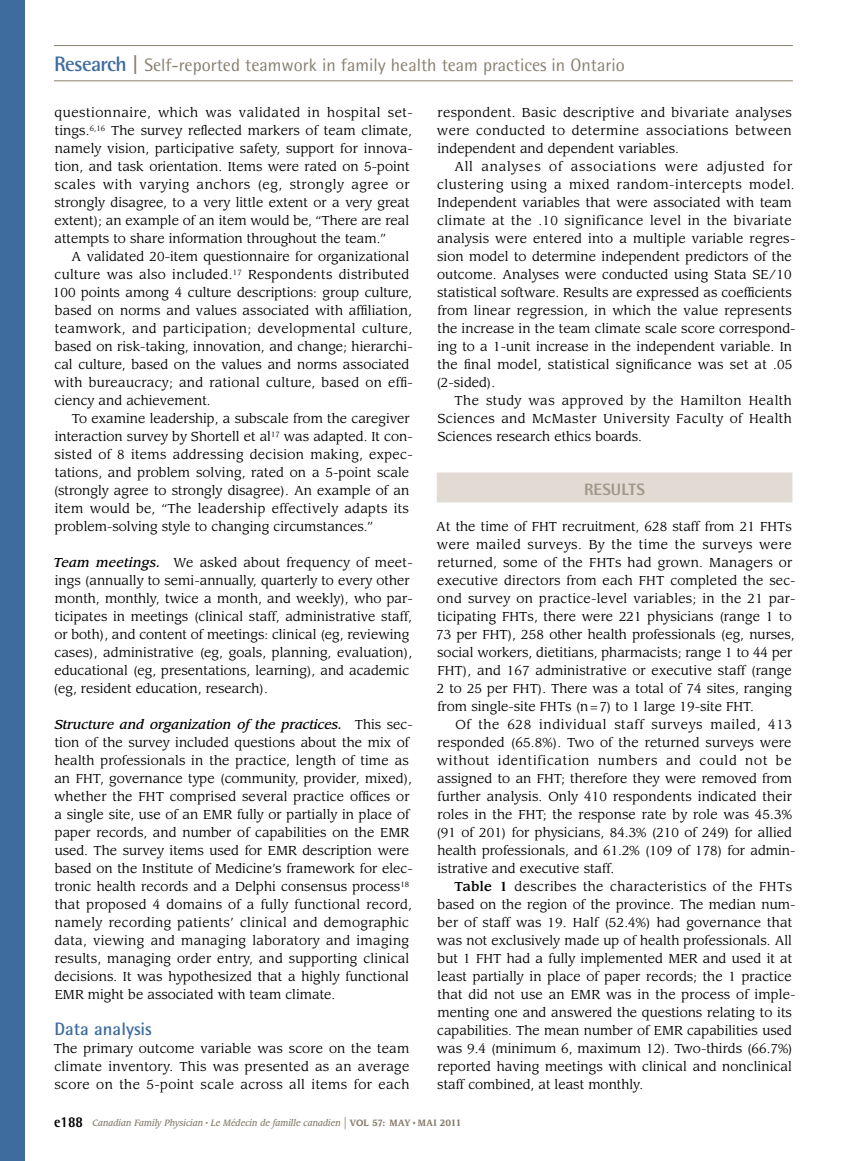
<style>
.page{position:relative;width:851px;height:1161px;background:#fff}
.page>*{position:absolute;margin:0;border:0;box-sizing:border-box;transform-origin:0 0}
.t1{font:18px "Rotis Semi Sans Std";color:#887e6e}
.t2{font:700 18px "Rotis Semi Sans Std";color:#3f6c9f}
.t3{font:800 16.5px "Rotis Semi Sans Std";letter-spacing:.005em;color:#a2988a}
.t4{font:12.75px/18px "Leawood Std";letter-spacing:.005em;color:#000}
.t5{font:italic 500 9px "Leawood Std";color:#887e6e;scale:.9 1}
.s1{font-weight:700;font-size:21px;color:#3f6c9f}
.s2{font-weight:700;font-size:21px}
.s3{font-weight:500;font-style:italic}
.s4{font-weight:500}
.s5{font-family:"Rotis Semi Sans Std";font-weight:800;font-style:normal;font-size:15px;color:#000}
.s6{font-weight:400;font-style:normal;font-size:15px}
.s7{font-weight:700;font-style:normal}
.s8{font-family:"Times";font-weight:400;font-style:normal}
</style>
<div class="page">
<div style="left:0;top:0;width:24px;height:1161px;background:#3f6c9f"></div>
<hr style="left:54px;top:45px;width:738px;height:1px;background:#887e6e">
<hr style="left:54px;top:80px;width:738px;height:1px;background:#887e6e">
<div style="left:436px;top:472px;width:356px;height:30px;background:#e1dbd4"></div>
<h1 class="t1" style="left:54px;top:55px;width:572px"><span class="s1">Research</span> <span class="s2">|</span> Self-reported teamwork in family health team practices in Ontario</h1>
<p class="t4" style="left:54px;top:104px;width:360px">questionnaire, which was validated in hospital set&shy;tings.<sup>6,16</sup> The survey reflected markers of team climate, namely vision, participative safety, support for innova&shy;tion, and task orientation. Items were rated on 5-point scales with varying anchors (eg, strongly agree or strongly disagree, to a very little extent or a very great extent); an example of an item would be, “There are real attempts to share information throughout the team.”</p>
<p class="t4" style="left:53px;top:248px;width:361px;text-indent:19px">A validated 20-item questionnaire for organizational culture was also included.<sup>17</sup> Respondents distributed 100 points among 4 culture descriptions: group culture, based on norms and values associated with affiliation, teamwork, and participation; developmental culture, based on risk-taking, innovation, and change; hierarchi&shy;cal culture, based on the values and norms associated with bureaucracy; and rational culture, based on effi&shy;ciency and achievement.</p>
<p class="t4" style="left:54px;top:410px;width:360px;text-indent:18px">To examine leadership, a subscale from the caregiver interaction survey by Shortell et al<sup>17</sup> was adapted. It con&shy;sisted of 8 items addressing decision making, expec&shy;tations, and problem solving, rated on a 5-point scale (strongly agree to strongly disagree). An example of an item would be, “The leadership effectively adapts its problem-solving style to changing circumstances.”</p>
<p class="t4" style="left:54px;top:554px;width:360px"><span class="s3">Team meetings.</span> We asked about frequency of meet&shy;ings (annually to semi-annually, quarterly to every other month, monthly, twice a month, and weekly), who par&shy;ticipates in meetings (clinical staff, administrative staff, or both), and content of meetings: clinical (eg, reviewing cases), administrative (eg, goals, planning, evaluation), educational (eg, presentations, learning), and academic (eg, resident education, research).</p>
<p class="t4" style="left:54px;top:716px;width:360px"><span class="s3">Structure and organization of the practices.</span> This sec&shy;tion of the survey included questions about the mix of health professionals in the practice, length of time as an FHT, governance type (community, provider, mixed), whether the FHT comprised several practice offices or a single site, use of an EMR fully or partially in place of paper records, and number of capabilities on the EMR used. The survey items used for EMR description were based on the Institute of Medicine’s framework for elec&shy;tronic health records and a Delphi consensus process<sup>18 </sup>that proposed 4 domains of a fully functional record, namely recording patients’ clinical and demographic data, viewing and managing laboratory and imaging results, managing order entry, and supporting clinical decisions. It was hypothesized that a highly functional EMR might be associated with team climate.</p>
<h1 class="t2" style="left:54px;top:1018px;width:99px">Data analysis</h1>
<p class="t4" style="left:54px;top:1040px;width:357px;text-align:justify">The primary outcome variable was score on the team climate inventory. This was presented as an average score on the 5-point scale across all items for each</p>
<p class="t4" style="left:437px;top:104px;width:356px;text-align:justify">respondent. Basic descriptive and bivariate analyses were conducted to determine associations between independent and dependent variables.</p>
<p class="t4" style="left:436px;top:158px;width:360px;text-indent:18px">All analyses of associations were adjusted for clustering using a mixed random-intercepts model.<br>Independent variables that were associated with team climate at the .10 significance level in the bivariate analysis were entered into a multiple variable regres&shy;sion model to determine independent predictors of the outcome. Analyses were conducted using Stata SE/10 statistical software. Results are expressed as coefficients from linear regression, in which the value represents the increase in the team climate scale score correspond&shy;ing to a 1-unit increase in the independent variable. In the final model, statistical significance was set at .05 (2-sided).</p>
<p class="t4" style="left:437px;top:392px;width:356px;text-align:justify;text-indent:17px">The study was approved by the Hamilton Health Sciences and McMaster University Faculty of Health Sciences research ethics boards.</p>
<p class="t3" style="left:584px;top:479px;width:63px">RESULTS</p>
<p class="t4" style="left:436px;top:518px;width:361px">At the time of FHT recruitment, 628 staff from 21 FHTs were mailed surveys. By the time the surveys were returned, some of the FHTs had grown. Managers or executive directors from each FHT completed the sec&shy;ond survey on practice-level variables; in the 21 par&shy;ticipating FHTs, there were 221 physicians (range 1 to 73 per FHT), 258 other health professionals (eg, nurses, social workers, dietitians, pharmacists; range 1 to 44 per FHT), and 167 administrative or executive staff (range 2 to 25 per FHT). There was a total of 74 sites, ranging from single-site FHTs (n=7) to 1 large 19-site FHT.</p>
<p class="t4" style="left:436px;top:716px;width:360px;text-indent:19px">Of the 628 individual staff surveys mailed, 413 responded (65.8%). Two of the returned surveys were without identification numbers and could not be assigned to an FHT; therefore they were removed from further analysis. Only 410 respondents indicated their roles in the FHT; the response rate by role was 45.3% (91 of 201) for physicians, 84.3% (210 of 249) for allied health professionals, and 61.2% (109 of 178) for admin&shy;istrative and executive staff.</p>
<p class="t4" style="left:437px;top:878px;width:360px;text-indent:18px"><span class="s4">Table 1</span> describes the characteristics of the FHTs based on the region of the province. The median num&shy;ber of staff was 19. Half (52.4%) had governance that was not exclusively made up of health professionals. All but 1 FHT had a fully implemented MER and used it at least partially in place of paper records; the 1 practice that did not use an EMR was in the process of imple&shy;menting one and answered the questions relating to its capabilities. The mean number of EMR capabilities used was 9.4 (minimum 6, maximum 12). Two-thirds (66.7%) reported having meetings with clinical and nonclinical staff combined, at least monthly.</p>
<p class="t5" style="left:54px;top:1118px;width:454px"><span class="s5">e188</span> Canadian Family Physician <sup>•</sup> Le Médecin de famille canadien <span class="s6">|</span> <span class="s7">Vol 57: MAY</span> <span class="s8">•</span> <span class="s7">MAI 2011</span></p>
</div>
